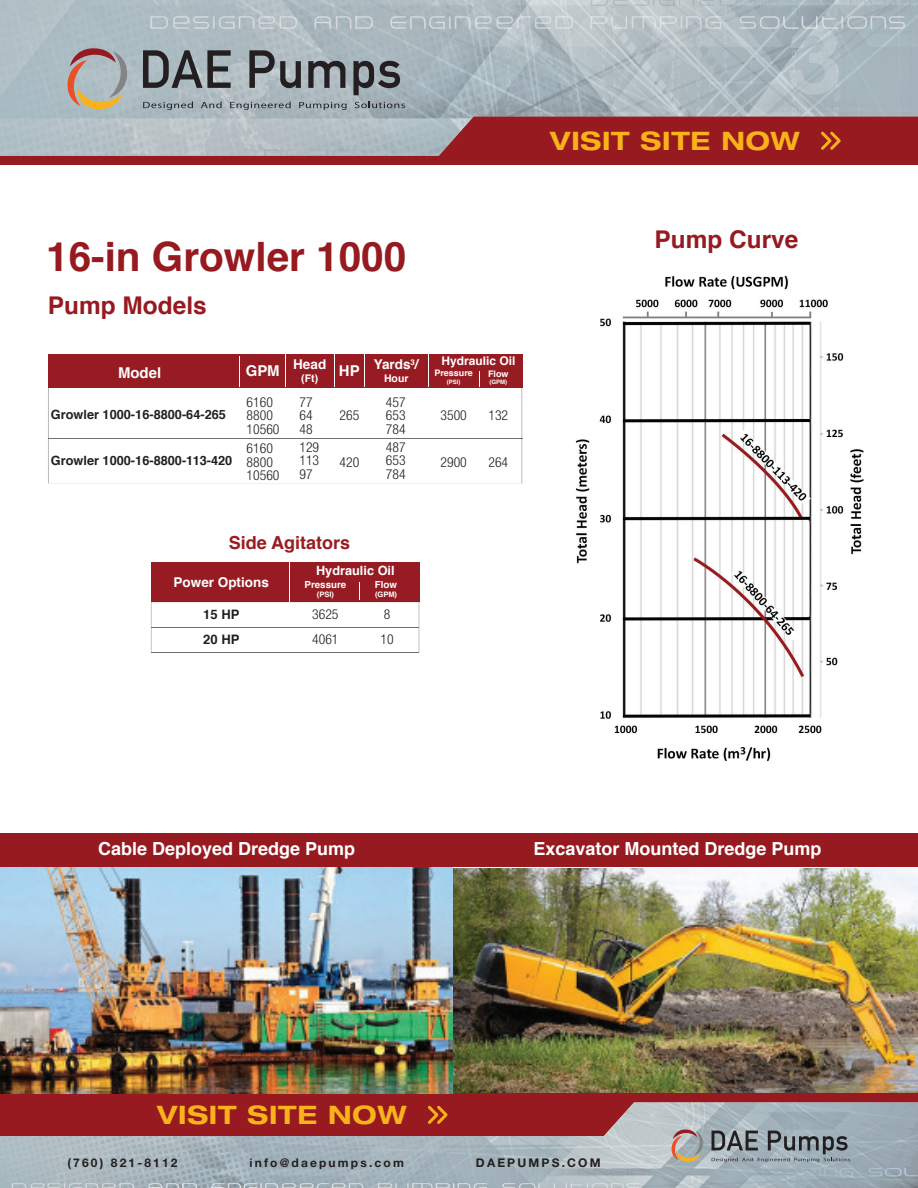
<style>
.page{position:relative;width:918px;height:1188px;background:#fff}
.page>*{position:absolute;margin:0;border:0;box-sizing:border-box;transform-origin:0 0}
.t1{font:700 40.5px "Helvetica";color:#961a20}
.t2{font:700 expanded 25.5px "Helvetica Neue LT Std";letter-spacing:.03em;color:#f9b21a}
.t3{font:700 24.45px "Helvetica";color:#961a20}
.t4{font:700 18px "Helvetica";color:#fff}
.t5{font:700 18px "Helvetica";color:#991c22}
.t6{font:700 15px "Helvetica";color:#fff}
.t7{font:300 condensed 13.65px/13.5px "Helvetica Neue LT Std";color:#231f20}
.t8{font:700 13.5px "Helvetica";color:#fff}
.t9{font:700 13.05px/25.5px "Helvetica";color:#231f20}
.t10{font:700 12.75px "Helvetica";color:#231f20}
.t11{font:700 12.75px "Helvetica";color:#fff}
.t12{font:700 12px "Helvetica Neue LT Std";letter-spacing:.18em;color:#231f20}
.t13{font:700 12px "Helvetica";color:#fff}
.t14{font:700 10.5px "Helvetica";color:#fff}
.t15{font:700 9.75px "Helvetica";color:#fff}
.t16{font:700 9px "Helvetica";color:#fff}
.t17{font:700 7.5px "Helvetica";color:#fff}
.t18{font:700 6px "Helvetica";color:#fff}
.s1{font-size:15px}
</style>
<div class="page">
<div style="left:0;top:96px;width:918px;height:69px;background:#961a20"></div>
<img style="left:0;top:0;width:918px;height:156px">
<svg style="left:818px;top:129px;width:25px;height:24px"></svg>
<svg style="left:62px;top:43px;width:71px;height:73px;background:#b0aba6"></svg>
<svg style="left:143px;top:50px;width:88px;height:38px;background:#72787c"></svg>
<svg style="left:249px;top:50px;width:52px;height:38px;background:#7a7f83"></svg>
<svg style="left:308px;top:61px;width:37px;height:27px"></svg>
<svg style="left:353px;top:61px;width:47px;height:34px;background:#6a7075"></svg>
<svg style="left:143px;top:102px;width:50px;height:8px"></svg>
<svg style="left:201px;top:102px;width:21px;height:6px"></svg>
<svg style="left:230px;top:102px;width:61px;height:8px"></svg>
<svg style="left:299px;top:102px;width:48px;height:8px"></svg>
<svg style="left:355px;top:102px;width:50px;height:6px"></svg>
<div style="left:0;top:1093px;width:918px;height:70px;background:#961a20"></div>
<img style="left:0;top:1102px;width:918px;height:86px">
<svg style="left:425px;top:1103px;width:25px;height:24px"></svg>
<svg style="left:669px;top:1126px;width:37px;height:39px"></svg>
<svg style="left:712px;top:1131px;width:138px;height:31px;background:#848f95"></svg>
<div style="left:0;top:833px;width:918px;height:34px;background:#961a20"></div>
<img style="left:453px;top:868px;width:465px;height:225px">
<img style="left:0;top:868px;width:453px;height:225px">
<img style="left:575px;top:275px;width:289px;height:487px">
<svg style="left:48px;top:388px;width:474px;height:95px"></svg>
<hr style="left:48px;top:438px;width:474px;height:1px;background:#706e6e">
<div style="left:48px;top:354px;width:474px;height:34px;background:#971b22"></div>
<hr style="left:285px;top:354px;width:1px;height:33px;background:#fff">
<hr style="left:334px;top:354px;width:1px;height:33px;background:#fff">
<hr style="left:365px;top:354px;width:1px;height:33px;background:#fff">
<hr style="left:428px;top:354px;width:1px;height:33px;background:#fff">
<svg style="left:479px;top:372px;width:1px;height:15px"></svg>
<hr style="left:239px;top:356px;width:1px;height:31px;background:#fff">
<div style="left:151px;top:562px;width:268px;height:40px;background:#971b22"></div>
<svg style="left:151px;top:582px;width:268px;height:70px"></svg>
<hr style="left:289px;top:562px;width:1px;height:40px;background:#fff">
<hr style="left:151px;top:627px;width:268px;height:1px;background:#706e6e">
<hr style="left:151px;top:652px;width:268px;height:1px;background:#706e6e">
<h1 class="t1" style="left:46px;top:224px;width:362px">16-in Growler 1000</h1>
<h3 class="t3" style="left:48px;top:286px;width:160px">Pump Models</h3>
<p class="t6" style="left:118px;top:361px;width:45px">Model</p>
<p class="t6" style="left:246px;top:359px;width:36px">GPM</p>
<p class="t8" style="left:339px;top:354px;width:81px"><span class="s1">HP</span> Yards<sup>3</sup>/</p>
<p class="t8" style="left:293px;top:353px;width:35px">Head</p>
<p class="t14" style="left:301px;top:370px;width:18px">(Ft)</p>
<p class="t14" style="left:384px;top:370px;width:26px">Hour</p>
<p class="t10" style="left:51px;top:404px;width:177px">Growler 1000-16-8800-64-265</p>
<p class="t10" style="left:51px;top:450px;width:183px">Growler 1000-16-8800-113-420</p>
<p class="t7" style="left:247px;top:395px;width:34px">6160<br>8800<br>10560</p>
<p class="t7" style="left:247px;top:441px;width:34px">6160<br>8800<br>10560</p>
<p class="t7" style="left:299px;top:395px;width:15px;text-align:justify">77<br>64<br>48</p>
<p class="t7" style="left:299px;top:440px;width:21px;text-align:justify">129<br>113<br>97</p>
<p class="t7" style="left:340px;top:408px;width:21px">265</p>
<p class="t7" style="left:340px;top:455px;width:21px">420</p>
<p class="t7" style="left:386px;top:395px;width:21px;text-align:justify">457<br>653<br>784</p>
<p class="t7" style="left:386px;top:440px;width:21px;text-align:justify">487<br>653<br>784</p>
<p class="t13" style="left:441px;top:351px;width:76px">Hydraulic Oil</p>
<p class="t16" style="left:434px;top:366px;width:40px">Pressure</p>
<p class="t18" style="left:447px;top:377px;width:15px">(PSI)</p>
<p class="t16" style="left:488px;top:367px;width:22px">Flow</p>
<p class="t18" style="left:490px;top:377px;width:19px">(GPM)</p>
<p class="t7" style="left:441px;top:408px;width:28px">3500</p>
<p class="t7" style="left:441px;top:455px;width:28px">2900</p>
<p class="t7" style="left:488px;top:408px;width:21px">132</p>
<p class="t7" style="left:488px;top:455px;width:21px">264</p>
<h3 class="t5" style="left:229px;top:528px;width:123px">Side Agitators</h3>
<p class="t8" style="left:174px;top:571px;width:97px">Power Options</p>
<p class="t11" style="left:316px;top:560px;width:80px">Hydraulic Oil</p>
<p class="t15" style="left:305px;top:577px;width:43px">Pressure</p>
<p class="t17" style="left:317px;top:589px;width:19px">(PSI)</p>
<p class="t15" style="left:375px;top:577px;width:24px">Flow</p>
<p class="t17" style="left:375px;top:589px;width:24px">(GPM)</p>
<p class="t9" style="left:203px;top:602px;width:38px">15 HP<br>20 HP</p>
<p class="t7" style="left:312px;top:602px;width:28px;line-height:24.8px">3625<br>4061</p>
<p class="t7" style="left:381px;top:602px;width:15px;line-height:24.8px">8<br>10</p>
<h2 class="t2" style="left:550px;top:125px;width:251px">VISIT SITE NOW</h2>
<h3 class="t3" style="left:655px;top:219px;width:145px">Pump Curve</h3>
<h3 class="t4" style="left:98px;top:834px;width:259px">Cable Deployed Dredge Pump</h3>
<h3 class="t4" style="left:533px;top:834px;width:290px">Excavator Mounted Dredge Pump</h3>
<h2 class="t2" style="left:157px;top:1099px;width:251px">VISIT SITE NOW</h2>
<p class="t12" style="left:68px;top:1155px;width:112px">(760) 821-8112</p>
<p class="t12" style="left:250px;top:1155px;width:156px">info@daepumps.com</p>
<p class="t12" style="left:476px;top:1155px;width:126px">DAEPUMPS.COM</p>
</div>
